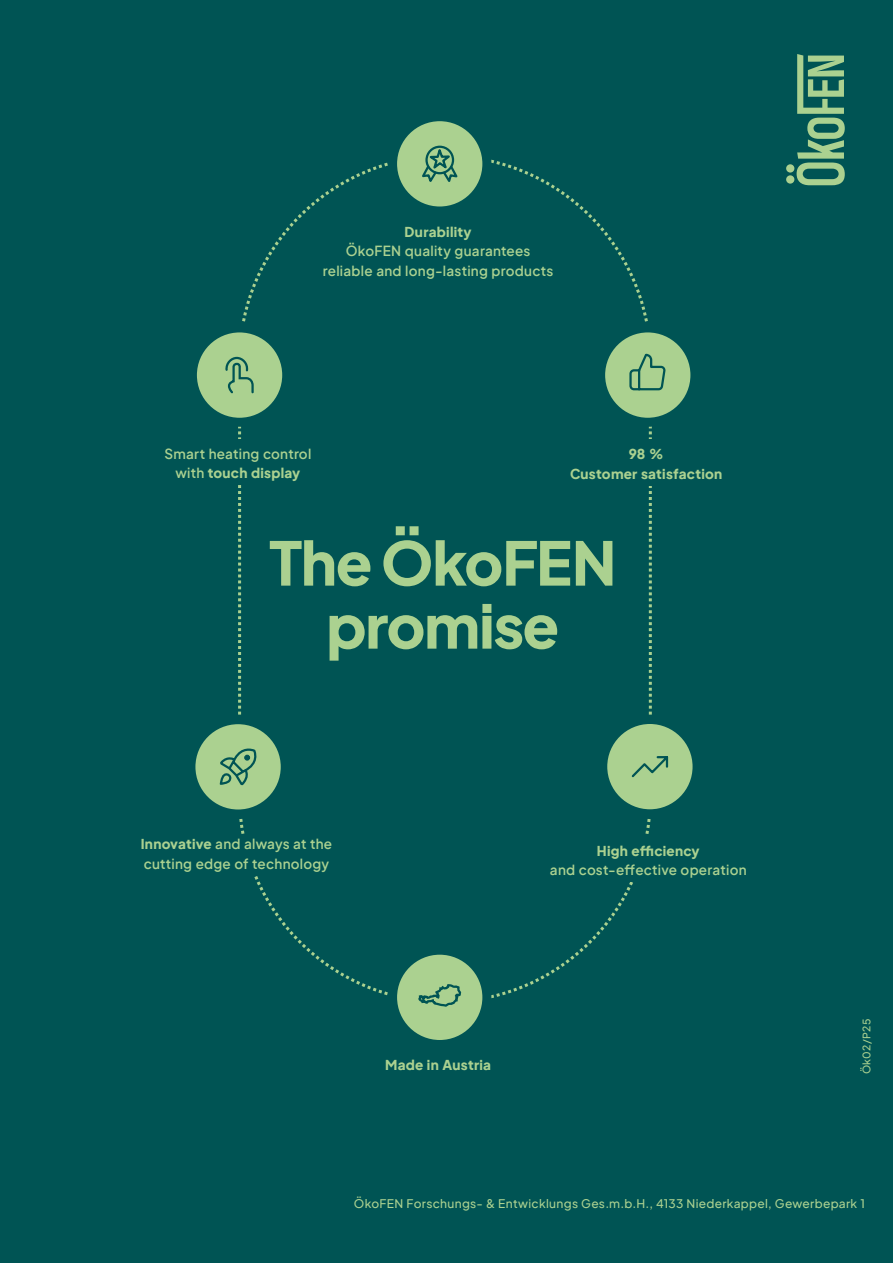
<style>
.page{position:relative;width:893px;height:1263px;background:#005454}
.page>*{position:absolute;margin:0;border:0;box-sizing:border-box;transform-origin:0 0}
.t1{font:800 60px/63px "Plus Jakarta Sans";letter-spacing:-.02em;color:#abd190;text-align:center}
.t2{font:600 13.5px/19.5px "Plus Jakarta Sans";letter-spacing:.02em;color:#abd190;text-align:center}
.t3{font:800 13.5px/19.5px "Plus Jakarta Sans";letter-spacing:.015em;color:#abd190;text-align:center}
.t4{font:500 12px "Plus Jakarta Sans";letter-spacing:.025em;color:#abd190}
.t5{font:500 10.5px "Plus Jakarta Sans";letter-spacing:.025em;color:#abd190}
.s1{font-weight:800}
</style>
<div class="page">
<svg style="left:786px;top:54px;width:59px;height:131px"></svg>
<svg style="left:191px;top:720px;width:94px;height:94px;fill:#abd190"></svg>
<div style="left:186px;top:715px;width:104px;height:103px;border:9px solid #005454;border-radius:50%"></div>
<svg style="left:192px;top:328px;width:95px;height:94px"></svg>
<div style="left:188px;top:323px;width:103px;height:104px;border:9px solid #005454;border-radius:50%"></div>
<svg style="left:603px;top:719px;width:94px;height:95px;fill:#abd190"></svg>
<div style="left:598px;top:715px;width:104px;height:103px;border:9px solid #005454;border-radius:50%"></div>
<svg style="left:601px;top:328px;width:94px;height:94px"></svg>
<div style="left:596px;top:323px;width:103px;height:104px;border:9px solid #005454;border-radius:50%"></div>
<svg style="left:393px;top:950px;width:94px;height:94px;fill:#abd190"></svg>
<div style="left:388px;top:946px;width:103px;height:103px;border:9px solid #005454;border-radius:50%"></div>
<svg style="left:393px;top:117px;width:94px;height:94px"></svg>
<div style="left:388px;top:112px;width:103px;height:103px;border:9px solid #005454;border-radius:50%"></div>
<svg style="left:218px;top:143px;width:452px;height:866px"></svg>
<div style="left:425px;top:146px;width:29px;height:28px;border:2px solid #005454;border-radius:50%"></div>
<div style="left:113px;top:836px;width:246px;height:40px;background:#005454"></div>
<div style="left:120px;top:439px;width:236px;height:45px;background:#005454"></div>
<div style="left:531px;top:836px;width:235px;height:45px;background:#005454"></div>
<div style="left:528px;top:439px;width:236px;height:47px;background:#005454"></div>
<div style="left:305px;top:223px;width:266px;height:54px;background:#005454"></div>
<p class="t3" style="left:405px;top:220px;width:69px">Durability</p>
<p class="t2" style="left:323px;top:240px;width:232px">ÖkoFEN quality guarantees reliable and long-lasting products</p>
<p class="t2" style="left:165px;top:442px;width:148px">Smart heating control with <span class="s1">touch display</span></p>
<p class="t3" style="left:570px;top:443px;width:154px">98 %<br>Customer satisfaction</p>
<h1 class="t1" style="left:269px;top:523px;width:349px">The ÖkoFEN promise</h1>
<p class="t2" style="left:141px;top:833px;width:193px;text-align:left"><span class="s1">Innovative</span> and always at the cutting edge of technology</p>
<p class="t3" style="left:597px;top:839px;width:104px">High efficiency</p>
<p class="t2" style="left:550px;top:858px;width:198px">and cost-effective operation</p>
<p class="t3" style="left:385px;top:1053px;width:108px">Made in Austria</p>
<p class="t5" style="left:858px;top:1074px;width:57px;rotate:-90deg">Ök02/P25</p>
<p class="t4" style="left:354px;top:1193px;width:513px">ÖkoFEN Forschungs- &amp; Entwicklungs Ges.m.b.H., 4133 Niederkappel, Gewerbepark 1</p>
</div>
